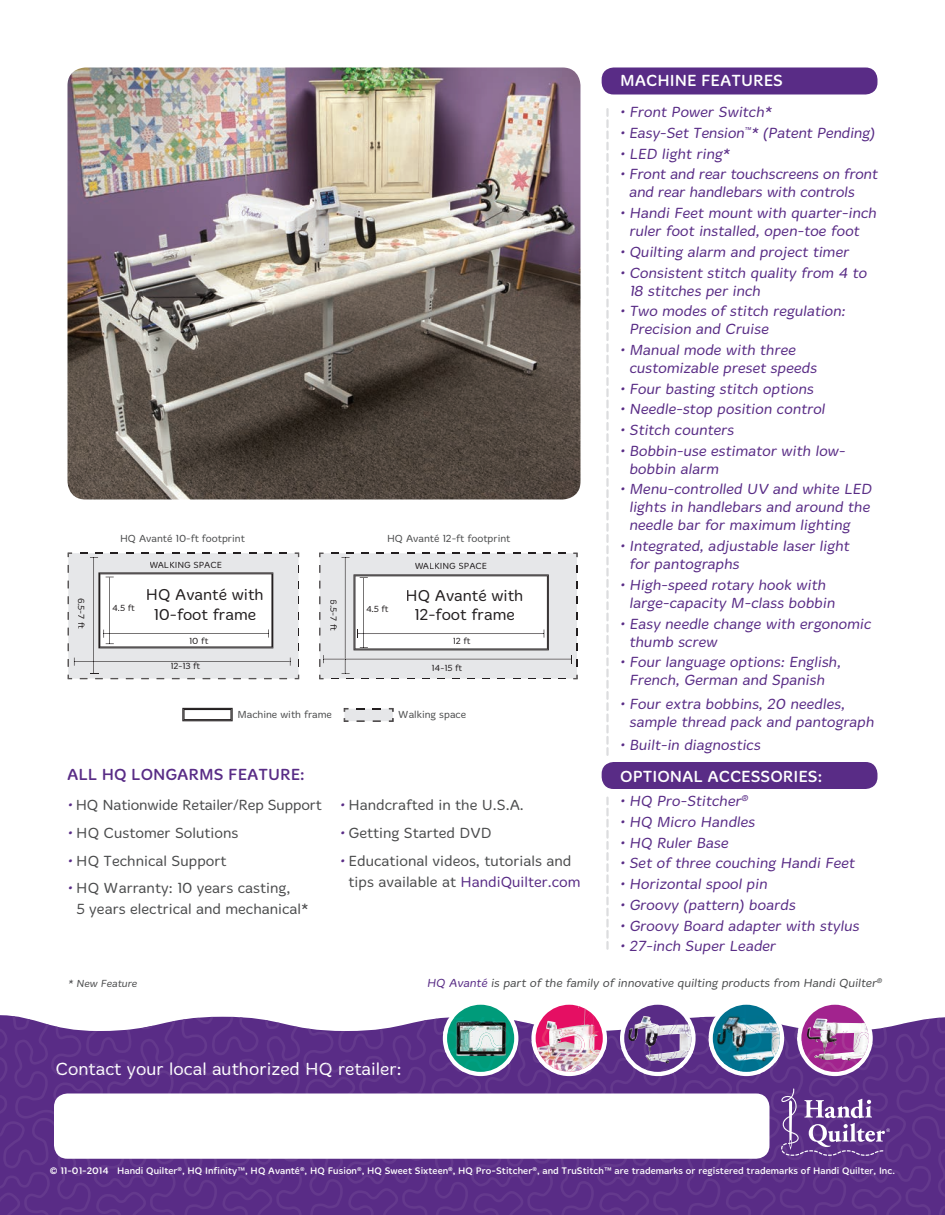
<style>
.page{position:relative;width:945px;height:1215px;background:#fff}
.page>*{position:absolute;margin:0;border:0;box-sizing:border-box;transform-origin:0 0}
.t1{font:300 18px "Merge";color:#fff}
.t2{font:16.5px "Merge";color:#fff}
.t3{font:16.5px "Merge";color:#592c86}
.t4{font:300 16.2px/19.4px "Merge";color:#231f20;text-align:center}
.t5{font:300 15px/18px "Merge";color:#592c86}
.t6{font:300 15px/21px "Merge";color:#4b4c4d}
.t7{font:300 12px "Merge";color:#4b4c4d}
.t8{font:300 10.5px "Merge";color:#4b4c4d}
.t9{font:9.75px "Merge";letter-spacing:.005em;color:#fff}
.t10{font:300 9px "Merge";color:#231f20}
.s1{font-style:italic;color:#592c86}
.s2{color:#592c86}
</style>
<div class="page">
<div style="left:602px;top:762px;width:276px;height:27px;background:#592c86;border-radius:12px"></div>
<img style="left:68px;top:68px;width:512px;height:432px">
<svg style="left:606px;top:109px;width:3px;height:646px"></svg>
<div style="left:602px;top:68px;width:276px;height:26px;background:#592c86;border-radius:12px"></div>
<svg style="left:68px;top:553px;width:232px;height:127px"></svg>
<div style="left:78px;top:603px;width:6px;height:7px;background:#e6e7e9"></div>
<div style="left:78px;top:611px;width:7px;height:18px;background:#e6e7e9"></div>
<div style="left:171px;top:663px;width:29px;height:6px;background:#e6e7e9"></div>
<div style="left:147px;top:589px;width:116px;height:13px;background:#fff"></div>
<div style="left:155px;top:608px;width:100px;height:12px;background:#fff"></div>
<svg style="left:319px;top:553px;width:259px;height:127px"></svg>
<div style="left:330px;top:605px;width:6px;height:7px;background:#e6e7e9"></div>
<div style="left:330px;top:613px;width:7px;height:18px;background:#e6e7e9"></div>
<div style="left:432px;top:664px;width:30px;height:7px;background:#e6e7e9"></div>
<svg style="left:182px;top:708px;width:51px;height:13px"></svg>
<svg style="left:344px;top:708px;width:50px;height:14px"></svg>
<svg style="left:606px;top:798px;width:3px;height:151px"></svg>
<svg style="left:259px;top:1159px;width:133px;height:56px;background:#5b2e87"></svg>
<svg style="left:265px;top:1020px;width:120px;height:74px;background:#6e4695"></svg>
<svg style="left:0;top:1016px;width:259px;height:199px;background:#63388d"></svg>
<div style="left:54px;top:1094px;width:716px;height:65px;background:#fff;border-radius:14px"></div>
<svg style="left:392px;top:1004px;width:553px;height:211px"></svg>
<p class="t10" style="left:87px;top:598px;width:33px;rotate:90deg">6.5-7 ft</p>
<p class="t8" style="left:120px;top:532px;width:126px">HQ Avanté 10-ft footprint</p>
<p class="t10" style="left:112px;top:602px;width:24px">4.5 ft</p>
<p class="t10" style="left:150px;top:560px;width:74px">WALKING SPACE</p>
<p class="t4" style="left:146px;top:585px;width:119px">HQ Avanté with<br>10-foot frame</p>
<p class="t10" style="left:189px;top:635px;width:21px">10 ft</p>
<p class="t10" style="left:170px;top:661px;width:31px">12-13 ft</p>
<p class="t10" style="left:339px;top:599px;width:33px;rotate:90deg">6.5-7 ft</p>
<p class="t8" style="left:387px;top:533px;width:125px">HQ Avanté 12-ft footprint</p>
<p class="t10" style="left:366px;top:604px;width:24px">4.5 ft</p>
<p class="t10" style="left:415px;top:561px;width:74px">WALKING SPACE</p>
<p class="t4" style="left:406px;top:586px;width:119px">HQ Avanté with<br>12-foot frame</p>
<p class="t10" style="left:453px;top:636px;width:19px">12 ft</p>
<p class="t10" style="left:432px;top:663px;width:32px">14-15 ft</p>
<p class="t8" style="left:237px;top:709px;width:96px">Machine with frame</p>
<p class="t8" style="left:398px;top:709px;width:69px">Walking space</p>
<p class="t3" style="left:67px;top:765px;width:239px">ALL HQ LONGARMS FEATURE:</p>
<p class="t6" style="left:68px;top:795px;width:256px"><span class="s1">•</span>HQ Nationwide Retailer/Rep Support</p>
<p class="t6" style="left:68px;top:823px;width:172px"><span class="s1">•</span> HQ Customer Solutions</p>
<p class="t6" style="left:68px;top:850px;width:161px"><span class="s1">•</span> HQ Technical Support</p>
<p class="t6" style="left:76px;top:878px;width:234px;text-indent:-9px"><span class="s1">•</span> HQ Warranty: 10 years casting,<br>5 years electrical and mechanical*</p>
<p class="t6" style="left:340px;top:795px;width:186px"><span class="s1">•</span> Handcrafted in the U.S.A.</p>
<p class="t6" style="left:340px;top:823px;width:154px"><span class="s1">•</span> Getting Started DVD</p>
<p class="t6" style="left:349px;top:850px;width:234px;text-indent:-9px"><span class="s1">•</span> Educational videos, tutorials and tips available at <span class="s2">HandiQuilter.com</span></p>
<p class="t2" style="left:620px;top:71px;width:164px">MACHINE FEATURES</p>
<p class="t5" style="left:620px;top:104px;width:155px">• Front Power Switch*</p>
<p class="t5" style="left:620px;top:124px;width:258px">• Easy-Set Tension<sup>™</sup>* (Patent Pending)</p>
<p class="t5" style="left:620px;top:145px;width:114px">• LED light ring*</p>
<p class="t5" style="left:629px;top:166px;width:253px;text-indent:-9px">• Front and rear touchscreens on front and rear handlebars with controls</p>
<p class="t5" style="left:620px;top:204px;width:260px;text-align:center">• Handi Feet mount with quarter-inch ruler foot installed, open-toe foot</p>
<p class="t5" style="left:620px;top:243px;width:233px">• Quilting alarm and project timer</p>
<p class="t5" style="left:629px;top:264px;width:242px;text-indent:-9px">• Consistent stitch quality from 4 to<br>18 stitches per inch</p>
<p class="t5" style="left:629px;top:302px;width:220px;text-indent:-9px">• Two modes of stitch regulation:<br>Precision and Cruise</p>
<p class="t5" style="left:629px;top:341px;width:192px;text-indent:-9px">• Manual mode with three customizable preset speeds</p>
<p class="t5" style="left:620px;top:380px;width:197px">• Four basting stitch options</p>
<p class="t5" style="left:620px;top:401px;width:209px">• Needle-stop position control</p>
<p class="t5" style="left:620px;top:421px;width:118px">• Stitch counters</p>
<p class="t5" style="left:629px;top:442px;width:220px;text-indent:-9px">• Bobbin-use estimator with low&shy;bobbin alarm</p>
<p class="t5" style="left:629px;top:481px;width:247px;text-indent:-9px">• Menu-controlled UV and white LED lights in handlebars and around the needle bar for maximum lighting</p>
<p class="t5" style="left:629px;top:537px;width:224px;text-indent:-9px">• Integrated, adjustable laser light for pantographs</p>
<p class="t5" style="left:629px;top:576px;width:210px;text-indent:-9px">• High-speed rotary hook with large-capacity M-class bobbin</p>
<p class="t5" style="left:629px;top:615px;width:246px;text-indent:-9px">• Easy needle change with ergonomic thumb screw</p>
<p class="t5" style="left:620px;top:653px;width:224px;text-align:center">• Four language options: English,<br>French, German and Spanish</p>
<p class="t5" style="left:629px;top:695px;width:249px;text-indent:-9px">• Four extra bobbins, 20 needles, sample thread pack and pantograph</p>
<p class="t5" style="left:620px;top:736px;width:144px">• Built-in diagnostics</p>
<p class="t2" style="left:620px;top:767px;width:203px">OPTIONAL ACCESSORIES:</p>
<p class="t5" style="left:620px;top:793px;width:131px">• HQ Pro-Stitcher<sup>®</sup></p>
<p class="t5" style="left:620px;top:813px;width:139px">• HQ Micro Handles</p>
<p class="t5" style="left:620px;top:834px;width:112px">• HQ Ruler Base</p>
<p class="t5" style="left:620px;top:855px;width:238px">• Set of three couching Handi Feet</p>
<p class="t5" style="left:620px;top:875px;width:151px">• Horizontal spool pin</p>
<p class="t5" style="left:620px;top:896px;width:179px">• Groovy (pattern) boards</p>
<p class="t5" style="left:620px;top:917px;width:243px">• Groovy Board adapter with stylus</p>
<p class="t5" style="left:620px;top:937px;width:159px">• 27-inch Super Leader</p>
<p class="t8" style="left:68px;top:977px;width:73px">* New Feature</p>
<p class="t7" style="left:427px;top:976px;width:458px"><span class="s2">HQ Avanté</span> is part of the family of innovative quilting products from Handi Quilter<sup>®</sup></p>
<p class="t1" style="left:56px;top:1059px;width:347px">Contact your local authorized HQ retailer:</p>
<p class="t9" style="left:50px;top:1165px;width:847px">© 11-01-2014 Handi Quilter<sup>®</sup>, HQ Infinity™, HQ Avanté<sup>®</sup>, HQ Fusion<sup>®</sup>, HQ Sweet Sixteen<sup>®</sup>, HQ Pro-Stitcher<sup>®</sup>, and TruStitch™ are trademarks or registered trademarks of Handi Quilter, Inc.</p>
</div>
